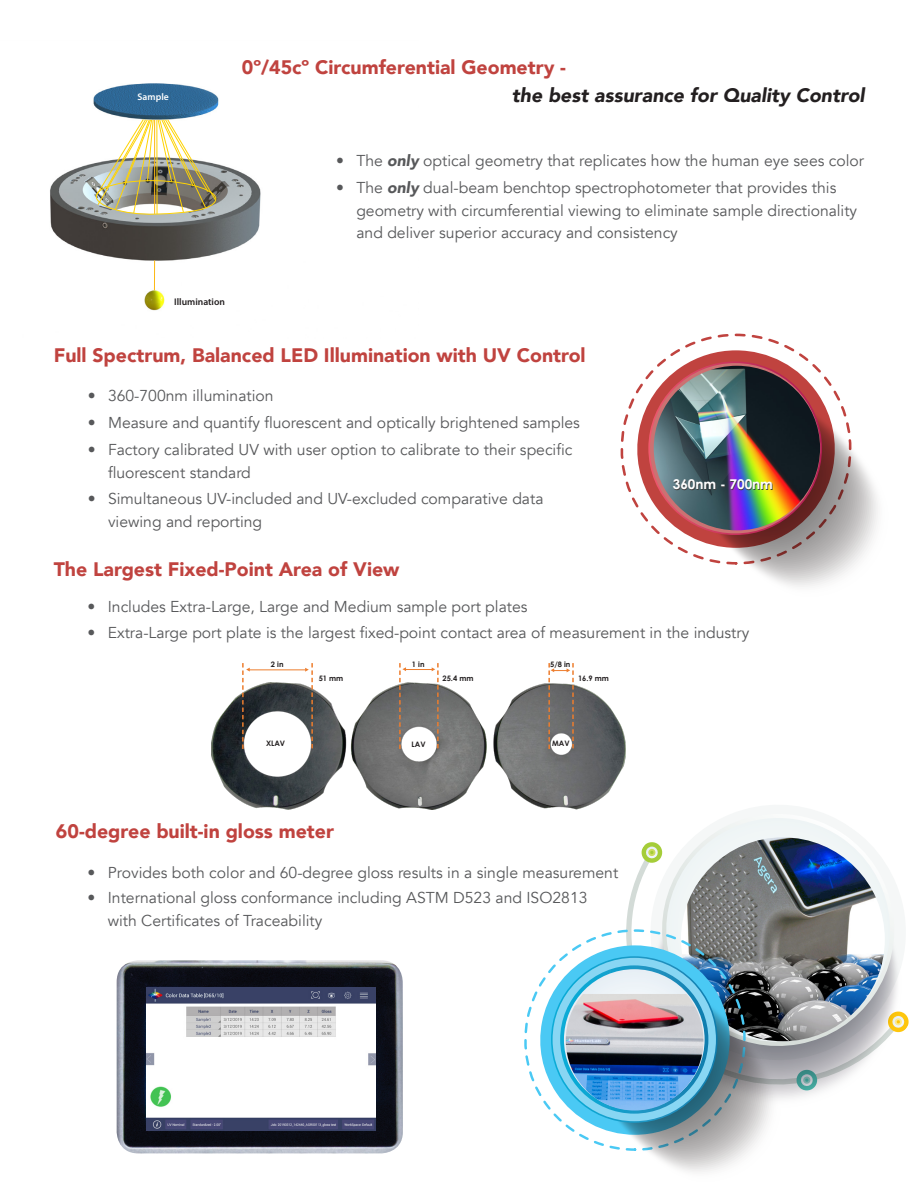
<style>
.page{position:relative;width:918px;height:1188px;background:#fff}
.page>*{position:absolute;margin:0;border:0;box-sizing:border-box;transform-origin:0 0}
.Bullet_Intro{font:900 19.5px "Avenir";color:#c0433f}
.Bullet_Intro-2{font:italic 900 19.5px "Avenir";color:#231f20}
.t1{font:15.75px/22.5px "Avenir";color:#57585a}
.t2{font:700 13.5px "Century Gothic";color:#fff}
.t3{font:600 9.6px "Myriad Pro";color:#231f20}
.t4{font:600 9.6px "Myriad Pro";color:#fff}
.t5{font:700 7.5px "Century Gothic";color:#231f20}
.s1{font-weight:900;font-style:italic}
</style>
<div class="page">
<img style="left:50px;top:83px;width:211px;height:228px">
<hr style="left:154px;top:260px;width:1px;height:30px;background:#fcb814">
<img style="left:95px;top:119px;width:123px;height:97px">
<img style="left:117px;top:960px;width:286px;height:193px">
<img style="left:147px;top:987px;width:229px;height:143px">
<svg style="left:703px;top:818px;width:202px;height:226px"></svg>
<svg style="left:524px;top:991px;width:78px;height:155px"></svg>
<img style="left:537px;top:841px;width:344px;height:294px">
<svg style="left:560px;top:965px;width:148px;height:149px"></svg>
<div style="left:564px;top:969px;width:141px;height:141px;background:#eaf1f6;border-radius:70px"></div>
<img style="left:566px;top:994px;width:137px;height:117px">
<img style="left:211px;top:682px;width:414px;height:128px">
<svg style="left:399px;top:663px;width:40px;height:86px"></svg>
<svg style="left:305px;top:663px;width:8px;height:85px"></svg>
<svg style="left:242px;top:663px;width:8px;height:86px"></svg>
<hr style="left:249px;top:669px;width:56px;height:1px;background:#ed7d2d">
<svg style="left:621px;top:334px;width:220px;height:226px"></svg>
<svg style="left:691px;top:396px;width:180px;height:184px"></svg>
<svg style="left:692px;top:398px;width:167px;height:170px"></svg>
<svg style="left:634px;top:350px;width:204px;height:198px"></svg>
<img style="left:654px;top:366px;width:166px;height:164px">
<svg style="left:548px;top:663px;width:26px;height:86px"></svg>
<p class="t4" style="left:138px;top:91px;width:33px">Sample</p>
<p class="Bullet_Intro" style="left:242px;top:51px;width:326px">0º/45cº Circumferential Geometry -</p>
<p class="Bullet_Intro-2" style="left:512px;top:79px;width:354px">the best assurance for Quality Control</p>
<p class="t1" style="left:336px;top:150px;width:530px">• The <span class="s1">only</span> optical geometry that replicates how the human eye sees color</p>
<p class="t1" style="left:356px;top:177px;width:502px;text-indent:-20px">• The <span class="s1">only</span> dual-beam benchtop spectrophotometer that provides this geometry with circumferential viewing to eliminate sample directionality and deliver superior accuracy and consistency</p>
<p class="t3" style="left:174px;top:296px;width:52px">Illumination</p>
<p class="Bullet_Intro" style="left:54px;top:338px;width:533px">Full Spectrum, Balanced LED Illumination with UV Control</p>
<p class="t1" style="left:88px;top:385px;width:187px">• 360-700nm illumination</p>
<p class="t1" style="left:88px;top:412px;width:494px">• Measure and quantify fluorescent and optically brightened samples</p>
<p class="t1" style="left:108px;top:439px;width:466px;text-indent:-20px">• Factory calibrated UV with user option to calibrate to their specific fluorescent standard</p>
<p class="t1" style="left:108px;top:488px;width:437px;text-indent:-20px">• Simultaneous UV-included and UV-excluded comparative data viewing and reporting</p>
<p class="Bullet_Intro" style="left:54px;top:553px;width:347px">The Largest Fixed-Point Area of View</p>
<p class="t2" style="left:673px;top:476px;width:102px">360nm - 700nm</p>
<p class="t1" style="left:88px;top:596px;width:442px">• Includes Extra-Large, Large and Medium sample port plates</p>
<p class="t1" style="left:88px;top:621px;width:663px">• Extra-Large port plate is the largest fixed-point contact area of measurement in the industry</p>
<p class="t5" style="left:271px;top:659px;width:14px">2 in</p>
<p class="t5" style="left:412px;top:659px;width:14px">1 in</p>
<p class="t5" style="left:550px;top:659px;width:22px">5/8 in</p>
<p class="t5" style="left:319px;top:673px;width:26px">51 mm</p>
<p class="t5" style="left:443px;top:673px;width:32px">25.4 mm</p>
<p class="t5" style="left:578px;top:673px;width:32px">16.9 mm</p>
<p class="t5" style="left:266px;top:738px;width:21px">XLAV</p>
<p class="t5" style="left:412px;top:740px;width:16px">LAV</p>
<p class="t5" style="left:552px;top:738px;width:19px">MAV</p>
<p class="Bullet_Intro" style="left:56px;top:814px;width:280px">60-degree built-in gloss meter</p>
<p class="t1" style="left:88px;top:862px;width:532px">• Provides both color and 60-degree gloss results in a single measurement</p>
<p class="t1" style="left:108px;top:887px;width:481px;text-indent:-20px">• International gloss conformance including ASTM D523 and ISO2813 with Certificates of Traceability</p>
</div>
